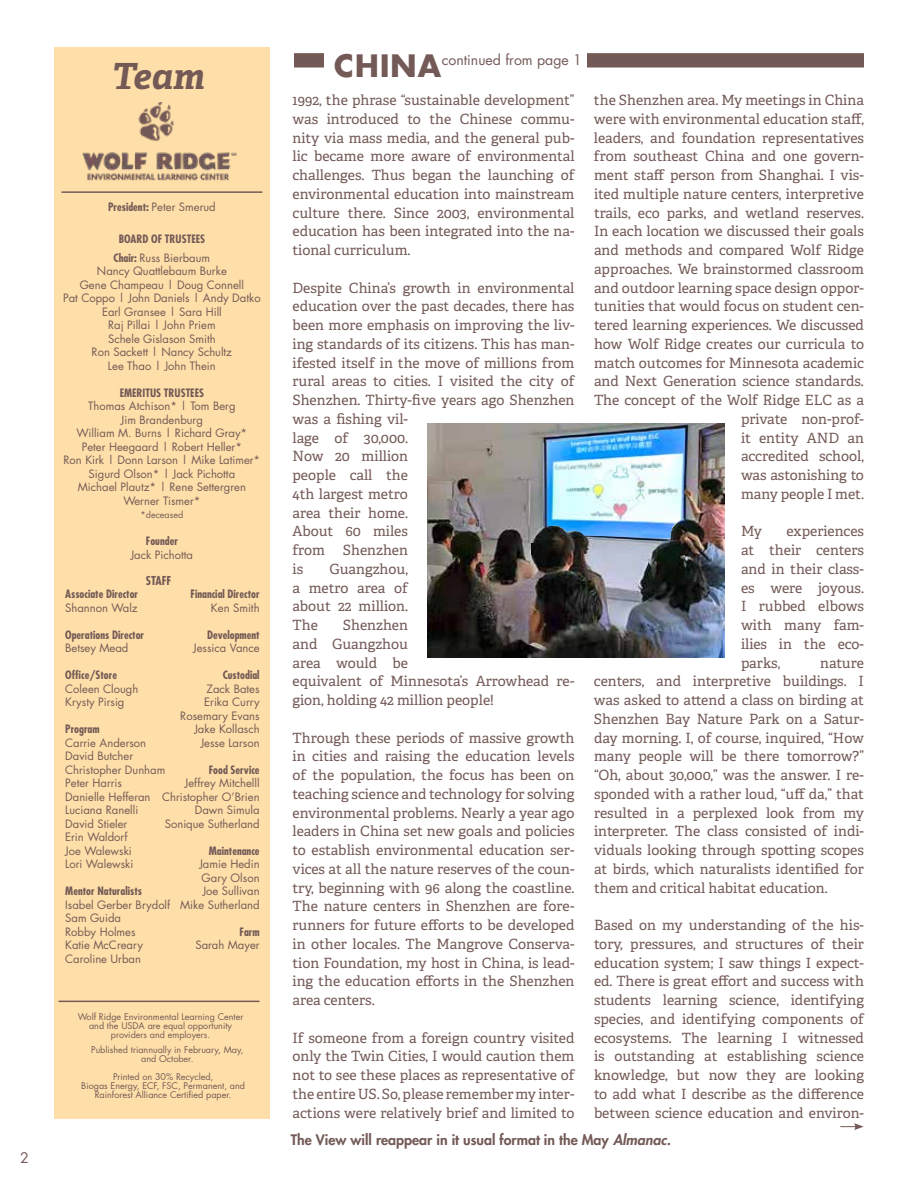
<style>
.page{position:relative;width:918px;height:1188px;background:#fff}
.page>*{position:absolute;margin:0;border:0;box-sizing:border-box;transform-origin:0 0}
.t1{font:italic 700 36px "Adelle Basic";color:#735a56}
.t2{font:14.25px "Futura";color:#735a56}
.t3{font:14.1px/18.8px "Adelle";color:#735a56;text-align:justify}
.t4{font:800 14.1px "Futura";color:#735a56}
.t5{font:14.1px "Futura";color:#735a56}
.t6{font:700 condensed 12px "Futura";color:#735a56}
.t7{font:11.25px/13.5px "Futura";color:#735a56}
.t8{font:700 condensed 11.25px/18.8px "Futura";color:#735a56;text-align:center}
.t9{font:9px/9px "Futura";color:#735a56;text-align:center}
.s1{font-weight:700;font-stretch:condensed}
.s2{font-weight:400;font-stretch:normal}
.s3{font-weight:700;font-size:30px}
.s4{font-style:italic}
</style>
<div class="page">
<div style="left:54px;top:47px;width:216px;height:1072px;background:#ffdfa9"></div>
<img style="left:83px;top:152px;width:154px;height:29px">
<img style="left:138px;top:103px;width:36px;height:38px">
<hr style="left:59px;top:1001px;width:200px;height:1px;background:#735a56">
<hr style="left:61px;top:191px;width:201px;height:2px;background:#735a56">
<div style="left:294px;top:53px;width:570px;height:15px;background:#735a56;border:2px solid #735a56"></div>
<div style="left:324px;top:48px;width:262px;height:33px;background:#fff"></div>
<img style="left:427px;top:424px;width:297px;height:234px">
<img style="left:543px;top:429px;width:141px;height:87px">
<img style="left:526px;top:516px;width:199px;height:34px">
<svg style="left:532px;top:543px;width:5px;height:12px"></svg>
<svg style="left:840px;top:1123px;width:24px;height:7px"></svg>
<p class="t2" style="left:20px;top:1148px;width:10px">2</p>
<h1 class="t1" style="left:111px;top:53px;width:95px">Team</h1>
<p class="t7" style="left:108px;top:200px;width:109px"><span class="s1">President:</span> Peter Smerud</p>
<p class="t8" style="left:114px;top:230px;width:98px">BOARD OF TRUSTEES<br>Chair: <span class="s2">Russ Bierbaum</span></p>
<p class="t7" style="left:63px;top:264px;width:199px;text-align:center">Nancy Quattlebaum Burke<br>Gene Champeau | Doug Connell<br>Pat Coppo | John Daniels | Andy Datko<br>Earl Gransee | Sara Hill<br>Raj Pillai | John Priem<br>Schele Gislason Smith<br>Ron Sackett | Nancy Schultz<br>Lee Thao | John Thein</p>
<p class="t8" style="left:120px;top:383px;width:86px">EMERITUS TRUSTEES</p>
<p class="t7" style="left:64px;top:399px;width:198px;text-align:center">Thomas Atchison* | Tom Berg<br>Jim Brandenburg<br>William M. Burns | Richard Gray*<br>Peter Heegaard | Robert Heller*<br>Ron Kirk | Donn Larson | Mike Latimer*<br>Sigurd Olson* | Jack Pichotta<br>Michael Plautz* | Rene Settergren<br>Werner Tismer*</p>
<p class="t9" style="left:141px;top:511px;width:44px">*deceased</p>
<p class="t8" style="left:146px;top:532px;width:33px">Founder</p>
<p class="t7" style="left:131px;top:548px;width:64px">Jack Pichotta</p>
<p class="t8" style="left:65px;top:585px;width:74px">Associate Director</p>
<p class="t7" style="left:65px;top:601px;width:74px">Shannon Walz</p>
<p class="t8" style="left:65px;top:625px;width:80px">Operations Director</p>
<p class="t7" style="left:65px;top:641px;width:65px">Betsey Mead</p>
<p class="t8" style="left:65px;top:666px;width:53px">Office/Store</p>
<p class="t7" style="left:65px;top:682px;width:75px">Coleen Clough<br>Krysty Pirsig</p>
<p class="t8" style="left:65px;top:720px;width:36px">Program</p>
<p class="t7" style="left:65px;top:736px;width:102px">Carrie Anderson<br>David Butcher<br>Christopher Dunham<br>Peter Harris<br>Danielle Hefferan<br>Luciana Ranelli<br>David Stieler<br>Erin Waldorf<br>Joe Walewski<br>Lori Walewski</p>
<p class="t8" style="left:65px;top:882px;width:78px">Mentor Naturalists</p>
<p class="t7" style="left:65px;top:898px;width:107px">Isabel Gerber Brydolf<br>Sam Guida<br>Robby Holmes<br>Katie McCreary<br>Caroline Urban</p>
<p class="t6" style="left:146px;top:573px;width:27px">STAFF</p>
<p class="t8" style="left:191px;top:585px;width:71px">Financial Director</p>
<p class="t7" style="left:211px;top:601px;width:50px">Ken Smith</p>
<p class="t8" style="left:207px;top:625px;width:54px">Development</p>
<p class="t7" style="left:193px;top:641px;width:68px">Jessica Vance</p>
<p class="t8" style="left:223px;top:666px;width:38px">Custodial</p>
<p class="t7" style="left:180px;top:682px;width:81px;text-align:right">Zack Bates<br>Erika Curry<br>Rosemary Evans<br>Jake Kollasch<br>Jesse Larson</p>
<p class="t8" style="left:209px;top:760px;width:52px">Food Service</p>
<p class="t7" style="left:162px;top:776px;width:99px;text-align:right">Jeffrey Mitchelll<br>Christopher O’Brien<br>Dawn Simula<br>Sonique Sutherland</p>
<p class="t8" style="left:209px;top:841px;width:52px">Maintenance</p>
<p class="t7" style="left:180px;top:857px;width:81px;text-align:right">Jamie Hedin<br>Gary Olson<br>Joe Sullivan<br>Mike Sutherland</p>
<p class="t8" style="left:240px;top:922px;width:22px">Farm</p>
<p class="t7" style="left:195px;top:938px;width:66px">Sarah Mayer</p>
<p class="t9" style="left:78px;top:1012px;width:167px">Wolf Ridge Environmental Learning Center and the USDA are equal opportunity providers and employers.</p>
<p class="t9" style="left:81px;top:1072px;width:165px">Printed on 30% Recycled,<br>Biogas Energy, ECF, FSC, Permanent, and<br>Rainforest Alliance Certified paper.</p>
<p class="t9" style="left:91px;top:1045px;width:154px">Published triannually in February, May, and October.</p>
<p class="t5" style="left:333px;top:50px;width:250px"><span class="s3">CHINA</span>continued from page 1</p>
<p class="t3" style="left:292px;top:91px;width:284px">1992, the phrase “sustainable development” was introduced to the Chinese commu&shy;nity via mass media, and the general pub&shy;lic became more aware of environmental challenges. Thus began the launching of environmental education into mainstream culture there. Since 2003, environmental education has been integrated into the na&shy;tional curriculum.</p>
<p class="t3" style="left:292px;top:278px;width:284px;text-align:left">Despite China’s growth in environmental education over the past decades, there has been more emphasis on improving the liv&shy;ing standards of its citizens. This has man&shy;ifested itself in the move of millions from rural areas to cities. I visited the city of<br>Shenzhen. Thirty-five years ago Shenzhen was a fishing vil-<br>lage of 30,000.<br>Now 20 million<br>people call the<br>4th largest metro<br>area their home.<br>About 60 miles<br>from</p>
<p class="t3" style="left:343px;top:541px;width:67px">Shenzhen</p>
<p class="t3" style="left:292px;top:560px;width:117px;text-indent:37px">Guangzhou, a metro area of about 22 million.<br>The</p>
<p class="t3" style="left:292px;top:560px;width:12px">is</p>
<p class="t3" style="left:292px;top:616px;width:284px;text-align:left;text-indent:50px">Shenzhen<br>and Guangzhou<br>area would be<br>equivalent of Minnesota’s Arrowhead re&shy;gion, holding 42 million people!</p>
<p class="t3" style="left:292px;top:728px;width:284px">Through these periods of massive growth in cities and raising the education levels of the population, the focus has been on teaching science and technology for solving environmental problems. Nearly a year ago leaders in China set new goals and policies to establish environmental education ser&shy;vices at all the nature reserves of the coun&shy;try, beginning with 96 along the coastline.<br>The nature centers in Shenzhen are fore&shy;runners for future efforts to be developed in other locales. The Mangrove Conserva&shy;tion Foundation, my host in China, is lead&shy;ing the education efforts in the Shenzhen area centers.</p>
<p class="t3" style="left:292px;top:1028px;width:284px">If someone from a foreign country visited only the Twin Cities, I would caution them not to see these places as representative of the entire US. So, please remember my inter&shy;actions were relatively brief and limited to</p>
<p class="t3" style="left:594px;top:91px;width:272px;text-align:right">the Shenzhen area. My meetings in China were with environmental education staff, leaders, and foundation representatives from southeast China and one govern&shy;ment staff person from Shanghai. I vis&shy;ited multiple nature centers, interpretive trails, eco parks, and wetland reserves.<br>In each location we discussed their goals and methods and compared Wolf Ridge approaches. We brainstormed classroom and outdoor learning space design oppor&shy;tunities that would focus on student cen&shy;tered learning experiences. We discussed how Wolf Ridge creates our curricula to match outcomes for Minnesota academic and Next Generation science standards.<br>The concept of the Wolf Ridge ELC as a private non-prof-<br>it entity AND an<br>accredited school,<br>was astonishing to<br>many people I met.</p>
<p class="t3" style="left:741px;top:522px;width:22px">My</p>
<p class="t3" style="left:741px;top:522px;width:125px;text-indent:46px">experiences at their centers and in their class&shy;es were joyous.<br>I rubbed elbows with many fam&shy;ilies in the eco&shy;parks,</p>
<p class="t3" style="left:594px;top:653px;width:272px;text-indent:226px">nature centers, and interpretive buildings. I was asked to attend a class on birding at Shenzhen Bay Nature Park on a Satur&shy;day morning. I, of course, inquired, “How many people will be there tomorrow?” “Oh, about 30,000,” was the answer. I re&shy;sponded with a rather loud, “uff da,” that resulted in a perplexed look from my interpreter. The class consisted of indi&shy;viduals looking through spotting scopes at birds, which naturalists identified for them and critical habitat education.</p>
<p class="t3" style="left:594px;top:916px;width:272px">Based on my understanding of the his&shy;tory, pressures, and structures of their education system; I saw things I expect&shy;ed. There is great effort and success with students learning science, identifying species, and identifying components of ecosystems. The learning I witnessed is outstanding at establishing science knowledge, but now they are looking to add what I describe as the difference between science education and environ-</p>
<p class="t4" style="left:291px;top:1131px;width:382px">The View will reappear in it usual format in the May <span class="s4">Almanac.</span></p>
</div>
